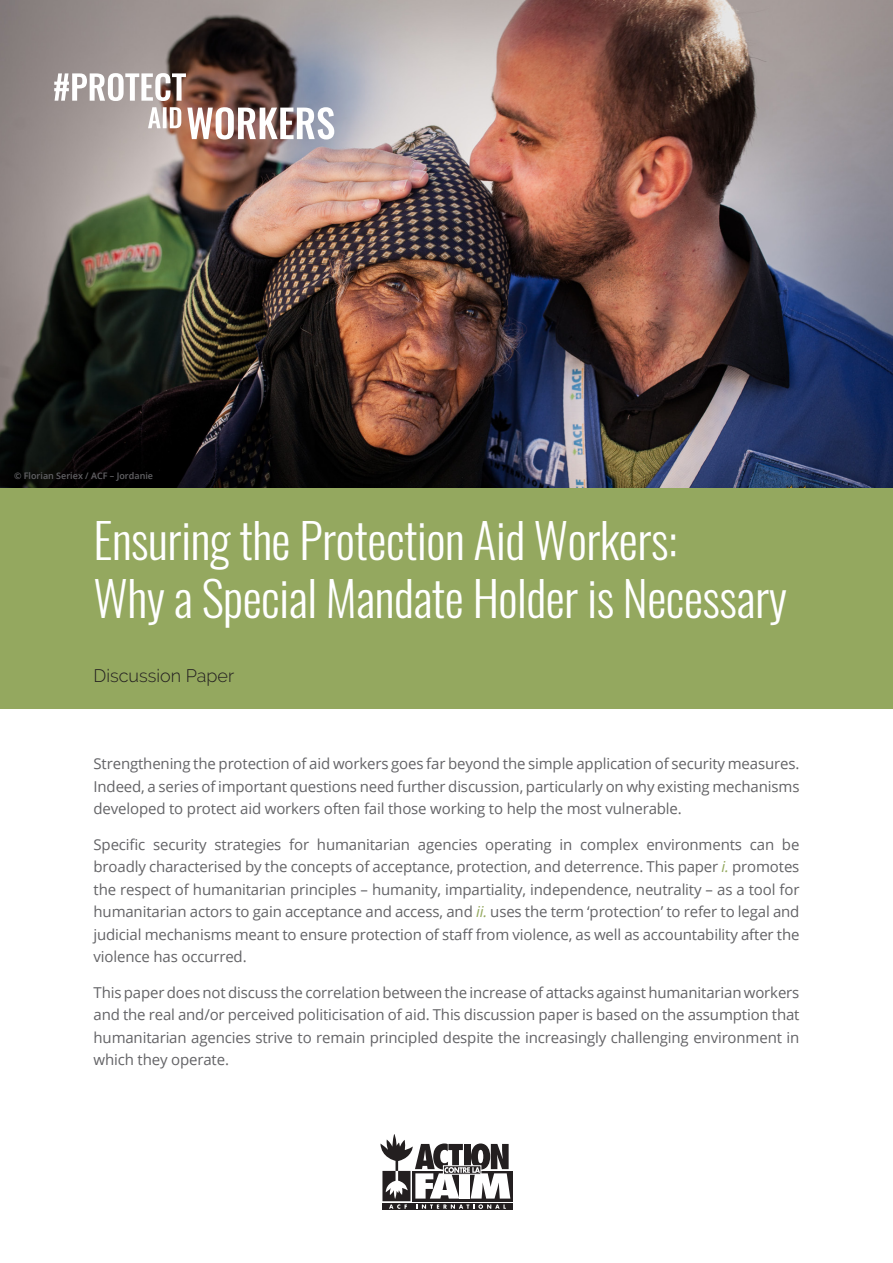
<style>
.page{position:relative;width:893px;height:1263px;background:#fff}
.page>*{position:absolute;margin:0;border:0;box-sizing:border-box;transform-origin:0 0}
.t1{font:300 48px "Oswald";letter-spacing:-.01em;color:#fff}
.t2{font:300 18px "Raleway";color:#231f20}
.t3{font:15px/22.5px "Open Sans";letter-spacing:-.01em;color:#636366;text-align:justify}
.t4{font:600 9px "Open Sans";color:#636366}
.s1{font-style:italic;color:#94a85f}
</style>
<div class="page">
<img style="left:0;top:0;width:893px;height:488px">
<div style="left:0;top:488px;width:893px;height:221px;background:#94a85f"></div>
<svg style="left:54px;top:73px;width:132px;height:28px"></svg>
<svg style="left:148px;top:107px;width:33px;height:21px"></svg>
<svg style="left:187px;top:107px;width:147px;height:32px"></svg>
<div style="left:412px;top:1171px;width:101px;height:30px;background:#231f20"></div>
<div style="left:382px;top:1203px;width:131px;height:7px;background:#231f20"></div>
<svg style="left:380px;top:1134px;width:130px;height:75px"></svg>
<p class="t4" style="left:14px;top:469px;width:141px">© Florian Seriex / ACF – Jordanie</p>
<p class="t1" style="left:94px;top:508px;width:585px">Ensuring the Protection Aid Workers:</p>
<p class="t1" style="left:94px;top:567px;width:695px">Why a Special Mandate Holder is Necessary</p>
<p class="t2" style="left:94px;top:665px;width:142px">Discussion Paper</p>
<p class="t3" style="left:94px;top:752px;width:707px">Strengthening the protection of aid workers goes far beyond the simple application of security measures.<br>Indeed, a series of important questions need further discussion, particularly on why existing mechanisms developed to protect aid workers often fail those working to help the most vulnerable.</p>
<p class="t3" style="left:94px;top:833px;width:707px">Specific security strategies for humanitarian agencies operating in complex environments can be broadly characterised by the concepts of acceptance, protection, and deterrence. This paper <span class="s1">i.</span> promotes the respect of humanitarian principles – humanity, impartiality, independence, neutrality – as a tool for humanitarian actors to gain acceptance and access, and <span class="s1">ii.</span> uses the term ‘protection’ to refer to legal and judicial mechanisms meant to ensure protection of staff from violence, as well as accountability after the violence has occurred.</p>
<p class="t3" style="left:94px;top:980px;width:707px">This paper does not discuss the correlation between the increase of attacks against humanitarian workers and the real and/or perceived politicisation of aid. This discussion paper is based on the assumption that humanitarian agencies strive to remain principled despite the increasingly challenging environment in which they operate.</p>
</div>
